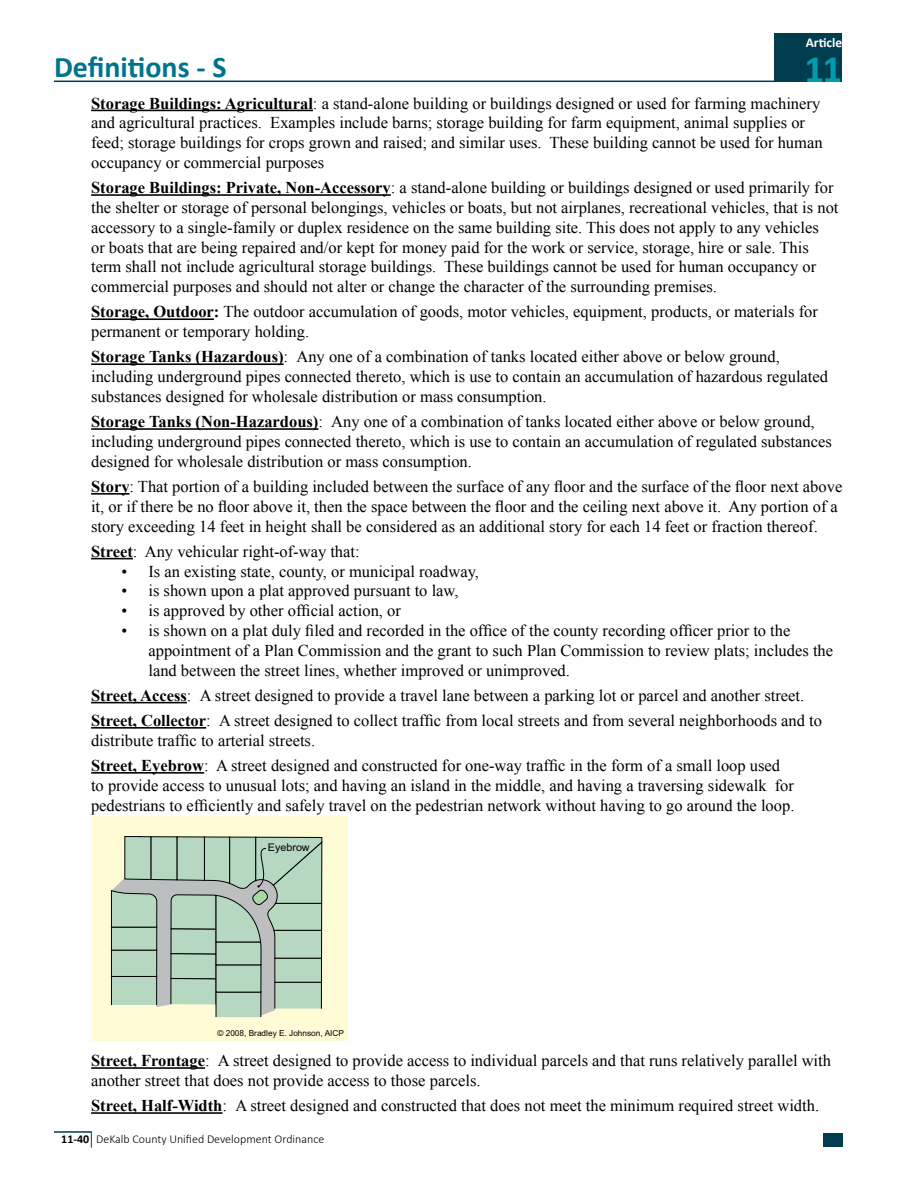
<style>
.page{position:relative;width:918px;height:1188px;background:#fff}
.page>*{position:absolute;margin:0;border:0;box-sizing:border-box;transform-origin:0 0}
.t1{font:700 39px "Calibri";color:#009cad}
.t2{font:700 30px "Calibri";color:#00748d}
.t3{font:16.5px/19.8px "Times New Roman";color:#000}
.t4{font:700 13.5px "Calibri";color:#fff}
.t5{font:300 12px "Calibri";color:#000}
.t6{font:10.5px "Arial";color:#000}
.t7{font:8.25px "Arial";color:#000}
.s1{font-weight:700}
</style>
<div class="page">
<div style="left:774px;top:34px;width:68px;height:48px;background:#003e4f"></div>
<svg style="left:91px;top:1133px;width:1px;height:15px"></svg>
<hr style="left:54px;top:1131px;width:38px;height:2px;background:#003e4f">
<hr style="left:54px;top:81px;width:721px;height:1px;background:#003e4f">
<div style="left:823px;top:1133px;width:19px;height:14px;background:#003e4f"></div>
<hr style="left:91px;top:110px;width:222px;height:1px;background:#000">
<hr style="left:91px;top:194px;width:300px;height:2px;background:#000">
<hr style="left:91px;top:318px;width:123px;height:2px;background:#000">
<hr style="left:91px;top:363px;width:193px;height:2px;background:#000">
<hr style="left:91px;top:428px;width:227px;height:2px;background:#000">
<hr style="left:91px;top:493px;width:39px;height:2px;background:#000">
<hr style="left:91px;top:558px;width:42px;height:1px;background:#000">
<hr style="left:91px;top:702px;width:96px;height:1px;background:#000">
<hr style="left:91px;top:727px;width:115px;height:2px;background:#000">
<hr style="left:91px;top:772px;width:113px;height:2px;background:#000">
<hr style="left:91px;top:1067px;width:114px;height:2px;background:#000">
<hr style="left:91px;top:1112px;width:132px;height:2px;background:#000">
<div style="left:91px;top:816px;width:257px;height:225px;background:#fffcd5"></div>
<div style="left:216px;top:992px;width:45px;height:25px;background:#b6d7c0"></div>
<svg style="left:111px;top:836px;width:212px;height:180px;background:#afc7b4"></svg>
<h2 class="t2" style="left:54px;top:45px;width:174px">Definitions - S</h2>
<p class="t4" style="left:806px;top:33px;width:38px">Article</p>
<h1 class="t1" style="left:804px;top:41px;width:39px">11</h1>
<p class="t3" style="left:91px;top:93px;width:733px"><span class="s1">Storage Buildings: Agricultural</span>: a stand-alone building or buildings designed or used for farming machinery and agricultural practices. Examples include barns; storage building for farm equipment, animal supplies or feed; storage buildings for crops grown and raised; and similar uses. These building cannot be used for human occupancy or commercial purposes</p>
<p class="t3" style="left:91px;top:178px;width:749px"><span class="s1">Storage Buildings: Private, Non-Accessory</span>: a stand-alone building or buildings designed or used primarily for the shelter or storage of personal belongings, vehicles or boats, but not airplanes, recreational vehicles, that is not accessory to a single-family or duplex residence on the same building site. This does not apply to any vehicles<br>or boats that are being repaired and/or kept for money paid for the work or service, storage, hire or sale. This term shall not include agricultural storage buildings. These buildings cannot be used for human occupancy or commercial purposes and should not alter or change the character of the surrounding premises.</p>
<p class="t3" style="left:91px;top:302px;width:728px"><span class="s1">Storage, Outdoor:</span> The outdoor accumulation of goods, motor vehicles, equipment, products, or materials for permanent or temporary holding.</p>
<p class="t3" style="left:91px;top:347px;width:739px"><span class="s1">Storage Tanks (Hazardous)</span>: Any one of a combination of tanks located either above or below ground, including underground pipes connected thereto, which is use to contain an accumulation of hazardous regulated substances designed for wholesale distribution or mass consumption.</p>
<p class="t3" style="left:91px;top:412px;width:742px"><span class="s1">Storage Tanks (Non-Hazardous)</span>: Any one of a combination of tanks located either above or below ground, including underground pipes connected thereto, which is use to contain an accumulation of regulated substances designed for wholesale distribution or mass consumption.</p>
<p class="t3" style="left:91px;top:476px;width:753px"><span class="s1">Story</span>: That portion of a building included between the surface of any floor and the surface of the floor next above it, or if there be no floor above it, then the space between the floor and the ceiling next above it. Any portion of a story exceeding 14 feet in height shall be considered as an additional story for each 14 feet or fraction thereof.</p>
<p class="t3" style="left:91px;top:541px;width:270px"><span class="s1">Street</span>: Any vehicular right-of-way that:</p>
<p class="t3" style="left:121px;top:561px;width:359px">• Is an existing state, county, or municipal roadway,</p>
<p class="t3" style="left:121px;top:581px;width:339px">• is shown upon a plat approved pursuant to law,</p>
<p class="t3" style="left:121px;top:601px;width:281px">• is approved by other official action, or</p>
<p class="t3" style="left:148px;top:620px;width:686px;text-indent:-27px">• is shown on a plat duly filed and recorded in the office of the county recording officer prior to the appointment of a Plan Commission and the grant to such Plan Commission to review plats; includes the land between the street lines, whether improved or unimproved.</p>
<p class="t3" style="left:91px;top:682px;width:733px;line-height:25.2px"><span class="s1">Street, Access</span>: A street designed to provide a travel lane between a parking lot or parcel and another street.<br><span class="s1">Street, Collector</span>: A street designed to collect traffic from local streets and from several neighborhoods and to</p>
<p class="t3" style="left:91px;top:727px;width:691px;line-height:25.2px">distribute traffic to arterial streets.<br><span class="s1">Street, Eyebrow</span>: A street designed and constructed for one-way traffic in the form of a small loop used</p>
<p class="t3" style="left:91px;top:775px;width:705px">to provide access to unusual lots; and having an island in the middle, and having a traversing sidewalk for pedestrians to efficiently and safely travel on the pedestrian network without having to go around the loop.</p>
<p class="t6" style="left:268px;top:841px;width:43px">Eyebrow</p>
<p class="t7" style="left:217px;top:1028px;width:128px">© 2008, Bradley E. Johnson, AICP</p>
<p class="t3" style="left:91px;top:1051px;width:741px"><span class="s1">Street, Frontage</span>: A street designed to provide access to individual parcels and that runs relatively parallel with another street that does not provide access to those parcels.</p>
<p class="t3" style="left:91px;top:1096px;width:730px"><span class="s1">Street, Half-Width</span>: A street designed and constructed that does not meet the minimum required street width.</p>
<p class="t5" style="left:61px;top:1132px;width:265px"><span class="s1">11-40</span> DeKalb County Unified Development Ordinance</p>
</div>
